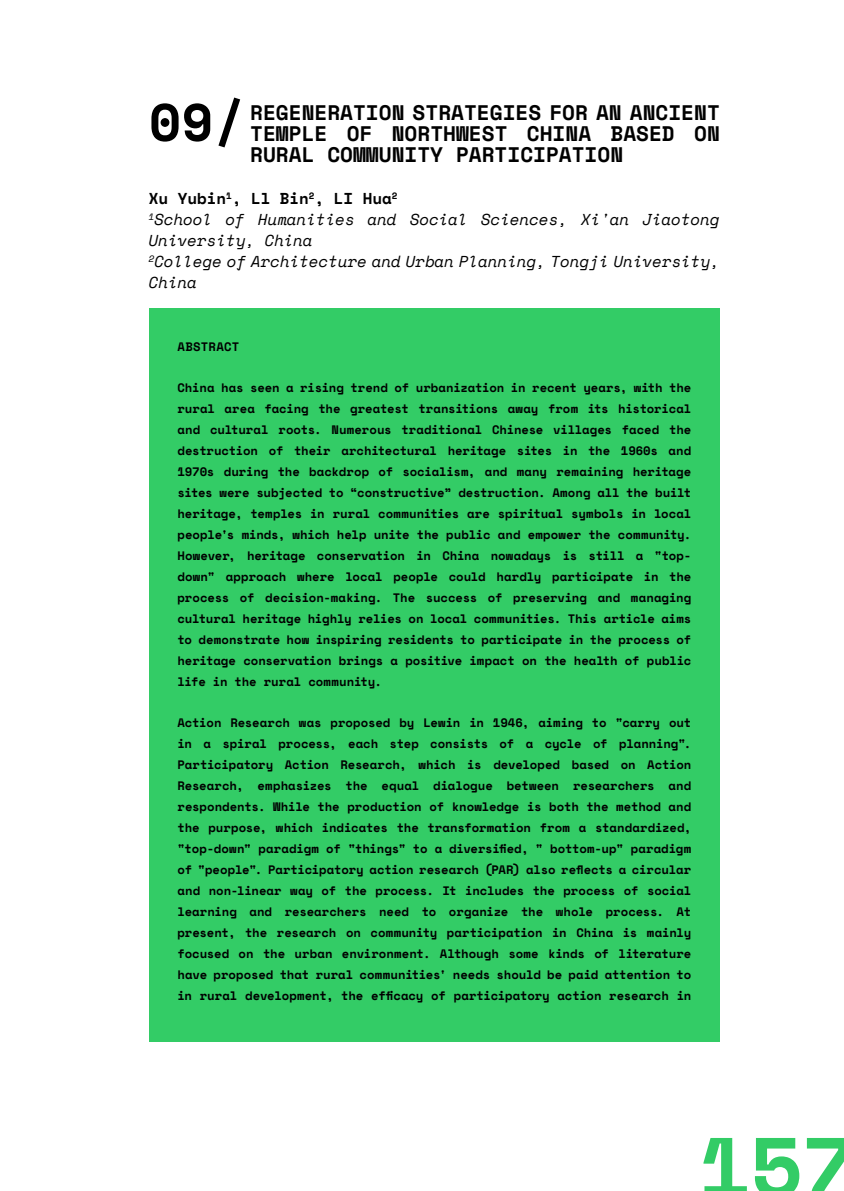
<style>
.page{position:relative;width:844px;height:1191px;background:#fff}
.page>*{position:absolute;margin:0;border:0;box-sizing:border-box;transform-origin:0 0}
.t1{font:700 84px "Space Mono";color:#3c6}
.t2{font:700 52.5px "Space Mono";color:#000}
.t3{font:700 21px/21px "Space Mono";color:#000;text-align:justify}
.t4{font:italic 15.75px/21px "Space Mono";color:#000}
.t5{font:700 12.25px/21px "Space Mono";color:#000;text-align:justify}
.s1{font-weight:700;font-style:normal}
</style>
<div class="page">
<div style="left:149px;top:309px;width:570px;height:733px;background:#3c6"></div>
<h2 class="t2" style="left:149px;top:82px;width:98px">09/</h2>
<h3 class="t3" style="left:250px;top:101px;width:471px">REGENERATION STRATEGIES FOR AN ANCIENT TEMPLE OF NORTHWEST CHINA BASED ON RURAL COMMUNITY PARTICIPATION</h3>
<p class="t4" style="left:149px;top:187px;width:572px"><span class="s1">Xu Yubin</span><sup>1</sup><span class="s1">, Ll Bin</span><sup>2</sup><span class="s1">, LI Hua</span><sup>2<br></sup><sup>1</sup>School of Humanities and Social Sciences, Xi'an Jiaotong University, China<br><sup>2</sup>College of Architecture and Urban Planning, Tongji University, China</p>
<p class="t5" style="left:177px;top:335px;width:63px">ABSTRACT</p>
<p class="t5" style="left:177px;top:377px;width:515px">China has seen a rising trend of urbanization in recent years, with the rural area facing the greatest transitions away from its historical and cultural roots. Numerous traditional Chinese villages faced the destruction of their architectural heritage sites in the 1960s and 1970s during the backdrop of socialism, and many remaining heritage sites were subjected to “constructive” destruction. Among all the built heritage, temples in rural communities are spiritual symbols in local people's minds, which help unite the public and empower the community.<br>However, heritage conservation in China nowadays is still a "top&shy;down" approach where local people could hardly participate in the process of decision-making. The success of preserving and managing cultural heritage highly relies on local communities. This article aims to demonstrate how inspiring residents to participate in the process of heritage conservation brings a positive impact on the health of public life in the rural community.</p>
<p class="t5" style="left:177px;top:712px;width:515px">Action Research was proposed by Lewin in 1946, aiming to "carry out in a spiral process, each step consists of a cycle of planning".<br>Participatory Action Research, which is developed based on Action Research, emphasizes the equal dialogue between researchers and respondents. While the production of knowledge is both the method and the purpose, which indicates the transformation from a standardized, "top-down" paradigm of "things" to a diversified, " bottom-up" paradigm of "people". Participatory action research (PAR) also reflects a circular and non-linear way of the process. It includes the process of social learning and researchers need to organize the whole process. At present, the research on community participation in China is mainly focused on the urban environment. Although some kinds of literature have proposed that rural communities' needs should be paid attention to in rural development, the efficacy of participatory action research in</p>
<h1 class="t1" style="left:698px;top:1102px;width:156px">157</h1>
</div>
